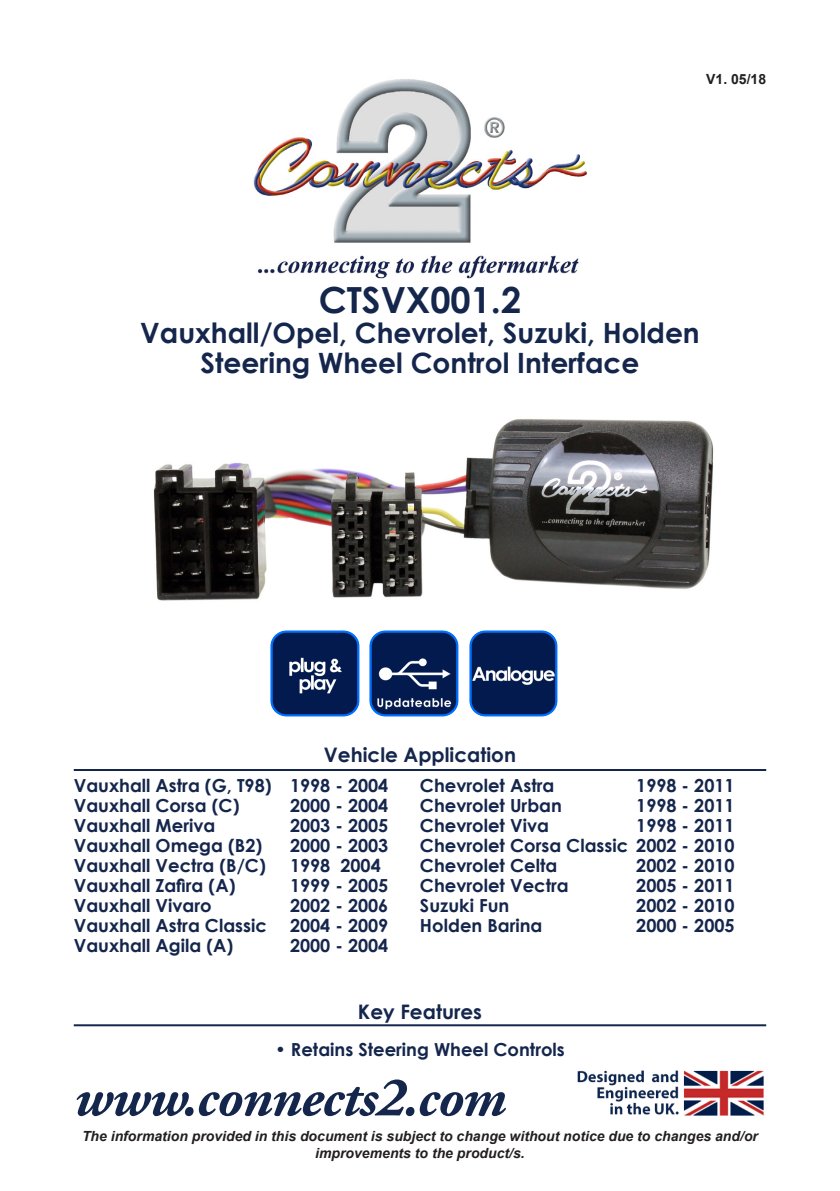
<style>
.page{position:relative;width:840px;height:1191px;background:#fff}
.page>*{position:absolute;margin:0;border:0;box-sizing:border-box;transform-origin:0 0}
.t1{font:italic 700 56px "Adobe Garamond Pro";letter-spacing:-.02em;color:#15264d}
.t2{font:700 36px "Century Gothic";color:#15264d}
.t3{font:700 28px "Century Gothic";color:#15264d}
.t4{font:700 20px "Century Gothic";color:#15264d}
.t5{font:700 18px "Century Gothic";color:#15264d}
.t6{font:italic 700 14px/16.8px "Arial";color:#231f20;text-align:center}
.t7{font:700 14px "Arial";color:#231f20}
</style>
<div class="page">
<img style="left:253px;top:79px;width:335px;height:200px">
<img style="left:577px;top:1070px;width:187px;height:46px">
<img style="left:153px;top:419px;width:561px;height:182px">
<img style="left:369px;top:630px;width:89px;height:87px">
<img style="left:469px;top:630px;width:88px;height:87px">
<img style="left:270px;top:630px;width:89px;height:87px">
<hr style="left:74px;top:769px;width:691px;height:2px;background:#15264d">
<hr style="left:74px;top:1024px;width:691px;height:2px;background:#15264d">
<p class="t7" style="left:705px;top:70px;width:61px">V1. 05/18</p>
<p class="t2" style="left:318px;top:273px;width:204px">CTSVX001.2</p>
<p class="t3" style="left:140px;top:312px;width:560px">Vauxhall/Opel, Chevrolet, Suzuki, Holden</p>
<p class="t3" style="left:200px;top:342px;width:440px">Steering Wheel Control Interface</p>
<p class="t4" style="left:324px;top:740px;width:193px">Vehicle Application</p>
<p class="t5" style="left:74px;top:772px;width:316px">Vauxhall Astra (G, T98) 1998 - 2004</p>
<p class="t5" style="left:74px;top:792px;width:167px">Vauxhall Corsa (C)</p>
<p class="t5" style="left:290px;top:792px;width:100px">2000 - 2004</p>
<p class="t5" style="left:74px;top:812px;width:143px">Vauxhall Meriva</p>
<p class="t5" style="left:290px;top:812px;width:100px">2003 - 2005</p>
<p class="t5" style="left:74px;top:832px;width:190px">Vauxhall Omega (B2)</p>
<p class="t5" style="left:290px;top:832px;width:100px">2000 - 2003</p>
<p class="t5" style="left:74px;top:852px;width:193px">Vauxhall Vectra (B/C)</p>
<p class="t5" style="left:290px;top:852px;width:92px">1998 2004</p>
<p class="t5" style="left:74px;top:872px;width:163px">Vauxhall Zafira (A)</p>
<p class="t5" style="left:290px;top:872px;width:100px">1999 - 2005</p>
<p class="t5" style="left:74px;top:892px;width:139px">Vauxhall Vivaro</p>
<p class="t5" style="left:290px;top:892px;width:100px">2002 - 2006</p>
<p class="t5" style="left:74px;top:912px;width:194px">Vauxhall Astra Classic</p>
<p class="t5" style="left:290px;top:912px;width:100px">2004 - 2009</p>
<p class="t5" style="left:74px;top:932px;width:161px">Vauxhall Agila (A)</p>
<p class="t5" style="left:290px;top:932px;width:100px">2000 - 2004</p>
<p class="t5" style="left:420px;top:771px;width:136px">Chevrolet Astra</p>
<p class="t5" style="left:636px;top:771px;width:100px">1998 - 2011</p>
<p class="t5" style="left:420px;top:791px;width:143px">Chevrolet Urban</p>
<p class="t5" style="left:636px;top:791px;width:100px">1998 - 2011</p>
<p class="t5" style="left:420px;top:811px;width:130px">Chevrolet Viva</p>
<p class="t5" style="left:636px;top:811px;width:100px">1998 - 2011</p>
<p class="t5" style="left:420px;top:831px;width:316px">Chevrolet Corsa Classic 2002 - 2010</p>
<p class="t5" style="left:420px;top:851px;width:139px">Chevrolet Celta</p>
<p class="t5" style="left:636px;top:851px;width:100px">2002 - 2010</p>
<p class="t5" style="left:420px;top:871px;width:150px">Chevrolet Vectra</p>
<p class="t5" style="left:636px;top:871px;width:100px">2005 - 2011</p>
<p class="t5" style="left:420px;top:891px;width:91px">Suzuki Fun</p>
<p class="t5" style="left:636px;top:891px;width:100px">2002 - 2010</p>
<p class="t5" style="left:420px;top:911px;width:124px">Holden Barina</p>
<p class="t5" style="left:636px;top:911px;width:100px">2000 - 2005</p>
<p class="t4" style="left:358px;top:997px;width:125px">Key Features</p>
<p class="t5" style="left:275px;top:1036px;width:291px">• Retains Steering Wheel Controls</p>
<p class="t1" style="left:74px;top:1065px;width:433px">www.connects2.com</p>
<p class="t6" style="left:82px;top:1128px;width:677px">The information provided in this document is subject to change without notice due to changes and/or improvements to the product/s.</p>
</div>
